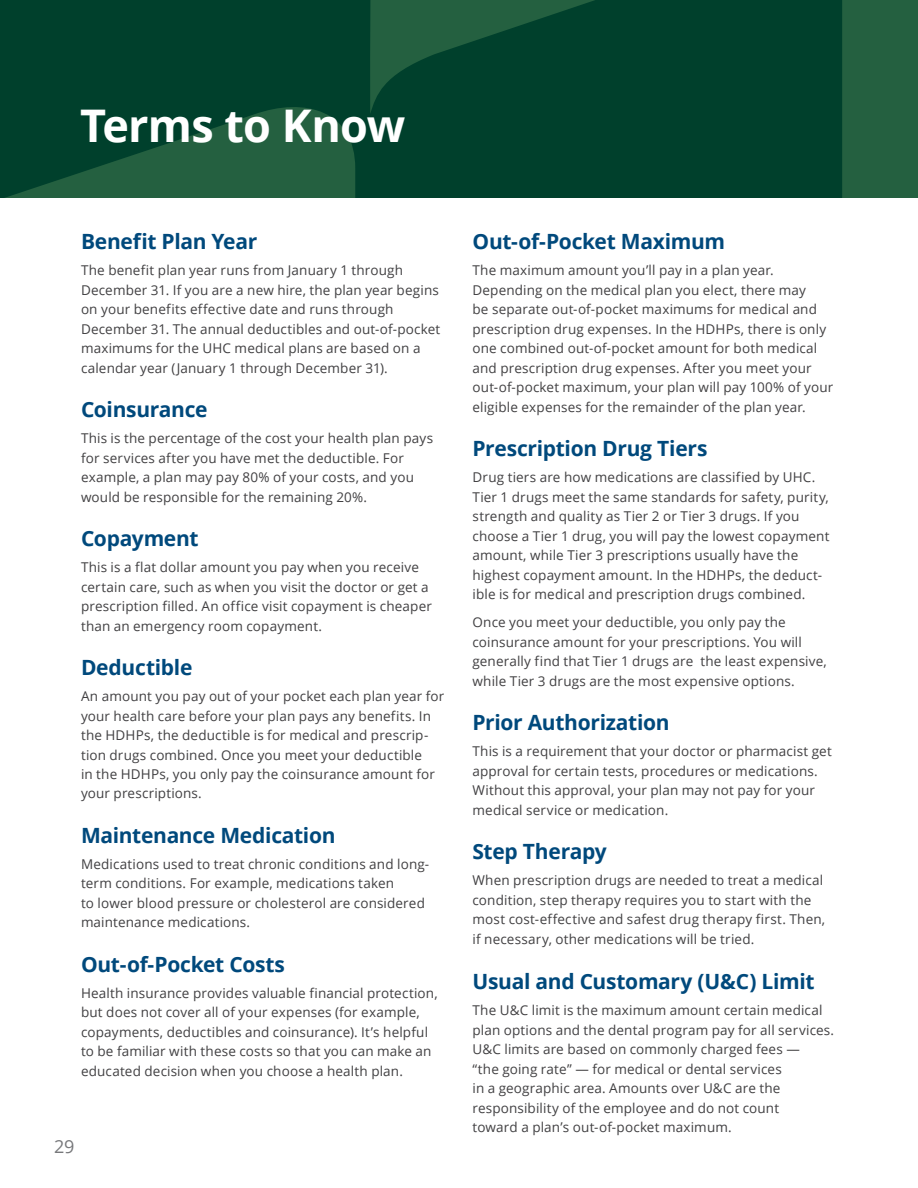
<style>
.page{position:relative;width:918px;height:1188px;background:#fff}
.page>*{position:absolute;margin:0;border:0;box-sizing:border-box;transform-origin:0 0}
.t1{font:700 45px "Open Sans";letter-spacing:-.02em;color:#fff}
.t2{font:700 21px "Open Sans";letter-spacing:-.015em;color:#00497c}
.t3{font:18px "Open Sans";color:#77787b}
.t4{font:13.5px/19.5px "Open Sans";letter-spacing:.01em;color:#414042}
</style>
<div class="page">
<div style="left:0;top:0;width:918px;height:198px;background:#246040"></div>
<svg style="left:0;top:0;width:842px;height:198px;fill:#00402c"></svg>
<h1 class="t1" style="left:80px;top:94px;width:327px">Terms to Know</h1>
<h2 class="t2" style="left:81px;top:227px;width:178px">Benefit Plan Year</h2>
<p class="t4" style="left:81px;top:260px;width:361px">The benefit plan year runs from January 1 through December 31. If you are a new hire, the plan year begins on your benefits effective date and runs through December 31. The annual deductibles and out-of-pocket maximums for the UHC medical plans are based on a calendar year (January 1 through December 31).</p>
<h2 class="t2" style="left:81px;top:395px;width:128px">Coinsurance</h2>
<p class="t4" style="left:81px;top:428px;width:354px">This is the percentage of the cost your health plan pays for services after you have met the deductible. For example, a plan may pay 80% of your costs, and you would be responsible for the remaining 20%.</p>
<h2 class="t2" style="left:81px;top:524px;width:119px">Copayment</h2>
<p class="t4" style="left:81px;top:557px;width:352px">This is a flat dollar amount you pay when you receive certain care, such as when you visit the doctor or get a prescription filled. An office visit copayment is cheaper than an emergency room copayment.</p>
<h2 class="t2" style="left:81px;top:653px;width:113px">Deductible</h2>
<p class="t4" style="left:81px;top:686px;width:365px">An amount you pay out of your pocket each plan year for your health care before your plan pays any benefits. In the HDHPs, the deductible is for medical and prescrip&shy;tion drugs combined. Once you meet your deductible<br>in the HDHPs, you only pay the coinsurance amount for your prescriptions.</p>
<h2 class="t2" style="left:81px;top:820px;width:256px">Maintenance Medication</h2>
<p class="t4" style="left:81px;top:854px;width:350px">Medications used to treat chronic conditions and long&shy;term conditions. For example, medications taken<br>to lower blood pressure or cholesterol are considered maintenance medications.</p>
<h2 class="t2" style="left:81px;top:949px;width:206px">Out-of-Pocket Costs</h2>
<p class="t4" style="left:81px;top:983px;width:358px">Health insurance provides valuable financial protection, but does not cover all of your expenses (for example, copayments, deductibles and coinsurance). It’s helpful to be familiar with these costs so that you can make an educated decision when you choose a health plan.</p>
<h3 class="t3" style="left:54px;top:1134px;width:22px">29</h3>
<h2 class="t2" style="left:472px;top:227px;width:254px">Out-of-Pocket Maximum</h2>
<p class="t4" style="left:472px;top:260px;width:362px">The maximum amount you’ll pay in a plan year.<br>Depending on the medical plan you elect, there may<br>be separate out-of-pocket maximums for medical and prescription drug expenses. In the HDHPs, there is only one combined out-of-pocket amount for both medical and prescription drug expenses. After you meet your out-of-pocket maximum, your plan will pay 100% of your eligible expenses for the remainder of the plan year.</p>
<h2 class="t2" style="left:472px;top:434px;width:237px">Prescription Drug Tiers</h2>
<p class="t4" style="left:472px;top:467px;width:359px">Drug tiers are how medications are classified by UHC.<br>Tier 1 drugs meet the same standards for safety, purity, strength and quality as Tier 2 or Tier 3 drugs. If you choose a Tier 1 drug, you will pay the lowest copayment amount, while Tier 3 prescriptions usually have the highest copayment amount. In the HDHPs, the deduct&shy;ible is for medical and prescription drugs combined.</p>
<p class="t4" style="left:472px;top:612px;width:356px">Once you meet your deductible, you only pay the coinsurance amount for your prescriptions. You will generally find that Tier 1 drugs are the least expensive, while Tier 3 drugs are the most expensive options.</p>
<h2 class="t2" style="left:472px;top:708px;width:199px">Prior Authorization</h2>
<p class="t4" style="left:472px;top:741px;width:361px">This is a requirement that your doctor or pharmacist get approval for certain tests, procedures or medications.<br>Without this approval, your plan may not pay for your medical service or medication.</p>
<h2 class="t2" style="left:472px;top:837px;width:136px">Step Therapy</h2>
<p class="t4" style="left:472px;top:870px;width:354px">When prescription drugs are needed to treat a medical condition, step therapy requires you to start with the most cost-effective and safest drug therapy first. Then, if necessary, other medications will be tried.</p>
<h2 class="t2" style="left:472px;top:967px;width:344px">Usual and Customary (U&amp;C) Limit</h2>
<p class="t4" style="left:472px;top:1000px;width:363px">The U&amp;C limit is the maximum amount certain medical plan options and the dental program pay for all services.<br>U&amp;C limits are based on commonly charged fees —<br>“the going rate” — for medical or dental services<br>in a geographic area. Amounts over U&amp;C are the responsibility of the employee and do not count<br>toward a plan’s out-of-pocket maximum.</p>
</div>
